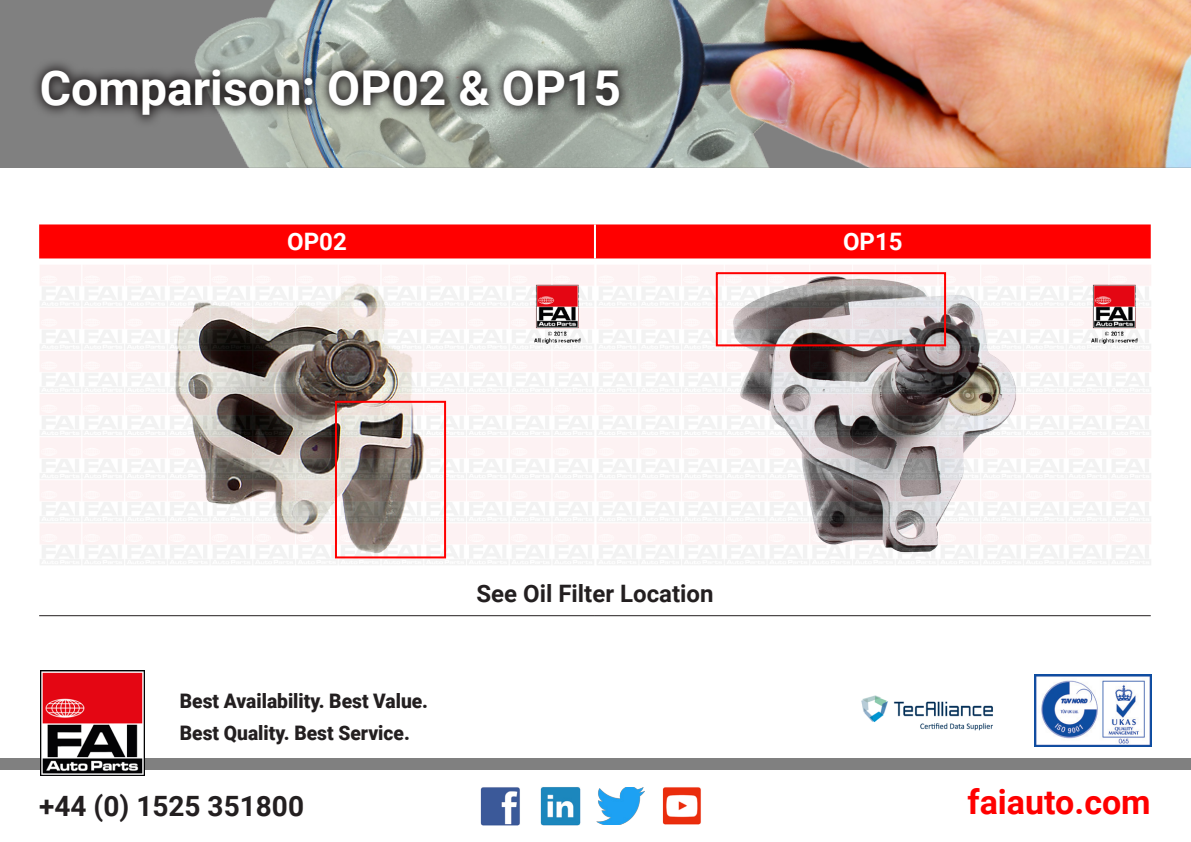
<style>
.page{position:relative;width:1191px;height:842px;background:#fff}
.page>*{position:absolute;margin:0;border:0;box-sizing:border-box;transform-origin:0 0}
.t1{font:700 48px "Roboto";color:#fff}
.t2{font:700 34px "Roboto";color:#f00}
.t3{font:700 28px "Roboto";color:#231f20}
.t4{font:700 24px "Roboto";color:#231f20}
.t5{font:700 24px "Roboto";color:#fff}
.t6{font:900 20px "Roboto";color:#231f20;scale:.96 1}
</style>
<div class="page">
<div style="left:39px;top:224px;width:1111px;height:34px;background:#f00"></div>
<hr style="left:594px;top:224px;width:2px;height:34px;background:#fff">
<hr style="left:39px;top:615px;width:556px;height:1px;background:#231f20">
<hr style="left:595px;top:615px;width:555px;height:1px;background:#231f20">
<img style="left:40px;top:265px;width:1111px;height:300px">
<div style="left:335px;top:401px;width:111px;height:157px;border:2px solid #f00"></div>
<div style="left:716px;top:272px;width:230px;height:74px;border:2px solid #f00"></div>
<div style="left:0;top:758px;width:1191px;height:12px;background:#808080"></div>
<img style="left:1034px;top:675px;width:117px;height:71px">
<img style="left:861px;top:695px;width:132px;height:36px">
<img style="left:480px;top:787px;width:40px;height:38px">
<img style="left:540px;top:787px;width:40px;height:38px">
<img style="left:597px;top:787px;width:47px;height:38px">
<img style="left:662px;top:787px;width:39px;height:38px">
<div style="left:0;top:0;width:1191px;height:168px;background:#808080"></div>
<img style="left:41px;top:671px;width:103px;height:104px">
<img style="left:195px;top:0;width:996px;height:168px">
<svg style="left:34px;top:58px;width:597px;height:70px"></svg>
<p class="t1" style="left:40px;top:54px;width:582px">Comparison: OP02 &amp; OP15</p>
<p class="t5" style="left:287px;top:225px;width:61px">OP02</p>
<p class="t5" style="left:843px;top:225px;width:61px">OP15</p>
<p class="t6" style="left:180px;top:687px;width:260px">Best Availability. Best Value.</p>
<p class="t6" style="left:180px;top:719px;width:241px">Best Quality. Best Service.</p>
<p class="t4" style="left:476px;top:577px;width:239px">See Oil Filter Location</p>
<p class="t3" style="left:39px;top:787px;width:266px">+44 (0) 1525 351800</p>
<p class="t2" style="left:967px;top:778px;width:185px">faiauto.com</p>
</div>
